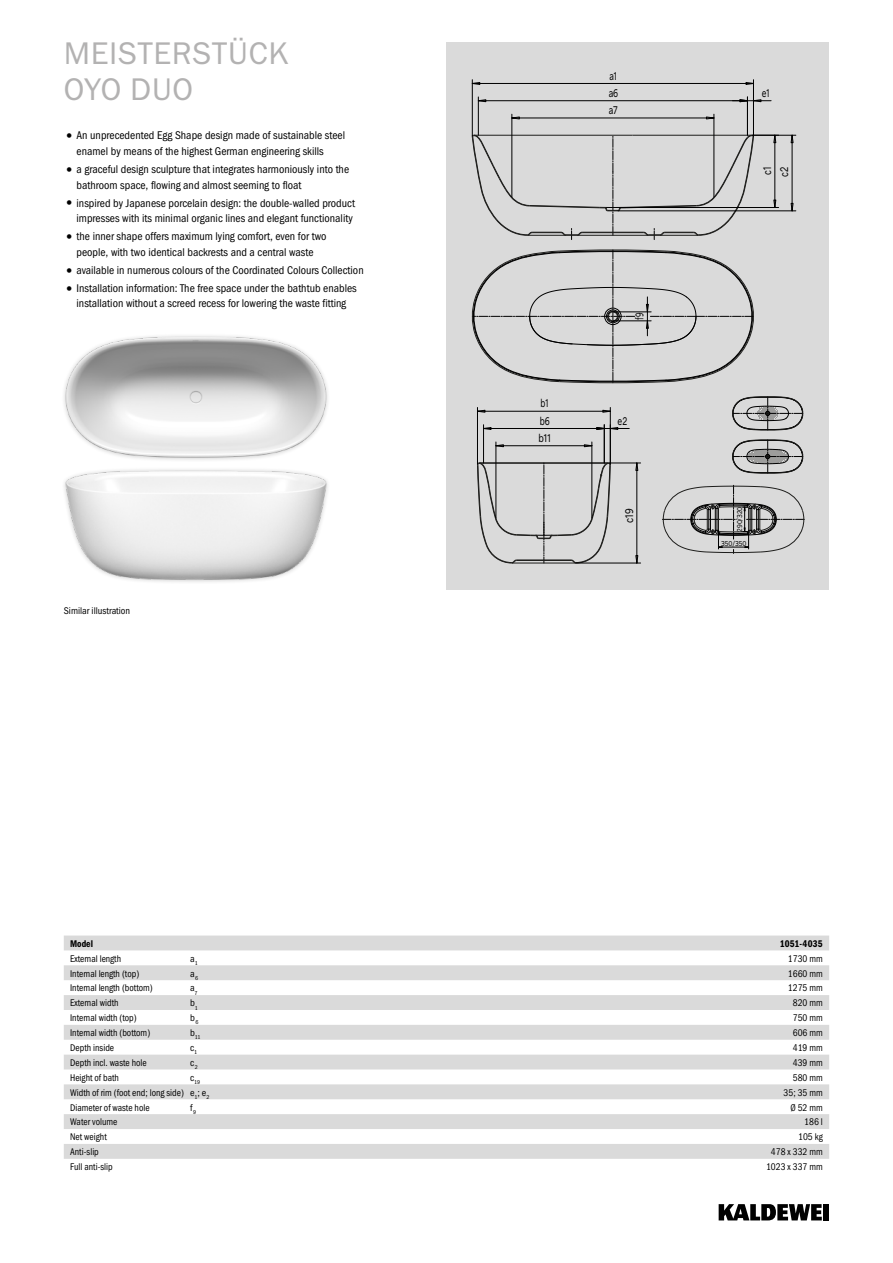
<style>
.page{position:relative;width:893px;height:1263px;background:#fff}
.page>*{position:absolute;margin:0;border:0;box-sizing:border-box;transform-origin:0 0}
.t1{font:31.5px/36px "Franklin Gothic ITC";letter-spacing:.02em;color:#b3b2b2}
.t2{font:11.55px/17.2px "Franklin Gothic ATF";color:#000;scale:.71 1}
.t3{font:11.55px "Franklin Gothic ATF";color:#000;scale:.72 1}
.t4{font:11.55px/17.2px "Franklin Gothic ATF";color:#000;scale:.77 1}
.t5{font:11.55px "Franklin Gothic ATF";color:#000;scale:.82 1}
.t6{font:11.55px "Franklin Gothic ATF";color:#000;scale:.78 1}
.t7{font:11.55px "Franklin Gothic ATF";color:#000;scale:.65 1}
.t8{font:11.25px/15.8px "Franklin Gothic Cond ITC";color:#000}
.t9{font:9.75px "Franklin Gothic Cond ITC";color:#000;scale:.95 1}
.t10{font:9.75px "Franklin Gothic Cond ITC";color:#000}
.t11{font:600 9.75px "Franklin Gothic Cond ITC";letter-spacing:.005em;color:#000;scale:.95 1}
.t12{font:7.35px "Franklin Gothic ATF";color:#000;scale:.85 1}
.t13{font:5.7px "Franklin Gothic Cond ITC";color:#000}
.s1{font-size:15.75px}
</style>
<div class="page">
<div style="left:824px;top:1204px;width:5px;height:16px;background:#000"></div>
<svg style="left:719px;top:1204px;width:103px;height:16px"></svg>
<div style="left:446px;top:43px;width:383px;height:547px;background:#dadada"></div>
<hr style="left:512px;top:563px;width:64px;height:1px;background:#1d1d1b">
<svg style="left:477px;top:462px;width:134px;height:101px"></svg>
<svg style="left:732px;top:440px;width:71px;height:33px"></svg>
<svg style="left:732px;top:396px;width:71px;height:34px"></svg>
<hr style="left:512px;top:118px;width:202px;height:1px;background:#000">
<hr style="left:512px;top:114px;width:1px;height:83px;background:#000">
<hr style="left:714px;top:114px;width:1px;height:83px;background:#000">
<hr style="left:478px;top:100px;width:269px;height:1px;background:#000">
<hr style="left:478px;top:97px;width:1px;height:38px;background:#000">
<svg style="left:478px;top:99px;width:8px;height:3px"></svg>
<hr style="left:747px;top:97px;width:1px;height:38px;background:#000">
<svg style="left:732px;top:99px;width:39px;height:3px"></svg>
<hr style="left:472px;top:83px;width:281px;height:1px;background:#000">
<hr style="left:753px;top:80px;width:1px;height:56px;background:#000">
<hr style="left:472px;top:80px;width:1px;height:56px;background:#000">
<svg style="left:746px;top:82px;width:7px;height:3px"></svg>
<svg style="left:472px;top:82px;width:8px;height:3px"></svg>
<svg style="left:472px;top:135px;width:307px;height:105px"></svg>
<hr style="left:792px;top:135px;width:1px;height:76px;background:#000">
<hr style="left:618px;top:211px;width:178px;height:1px;background:#000">
<hr style="left:752px;top:135px;width:44px;height:1px;background:#000">
<hr style="left:637px;top:463px;width:1px;height:100px;background:#000">
<hr style="left:576px;top:563px;width:65px;height:1px;background:#000">
<hr style="left:609px;top:463px;width:32px;height:1px;background:#000">
<svg style="left:635px;top:555px;width:3px;height:8px"></svg>
<svg style="left:635px;top:463px;width:3px;height:8px"></svg>
<hr style="left:496px;top:445px;width:96px;height:1px;background:#000">
<hr style="left:496px;top:442px;width:1px;height:76px;background:#000">
<hr style="left:592px;top:442px;width:1px;height:76px;background:#000">
<svg style="left:496px;top:444px;width:8px;height:3px"></svg>
<svg style="left:584px;top:444px;width:8px;height:3px"></svg>
<hr style="left:477px;top:411px;width:133px;height:1px;background:#000">
<hr style="left:477px;top:407px;width:1px;height:57px;background:#000">
<hr style="left:610px;top:407px;width:1px;height:57px;background:#000">
<hr style="left:483px;top:428px;width:121px;height:1px;background:#000">
<hr style="left:483px;top:425px;width:1px;height:38px;background:#000">
<hr style="left:604px;top:425px;width:1px;height:38px;background:#000">
<svg style="left:484px;top:427px;width:7px;height:3px"></svg>
<svg style="left:596px;top:427px;width:33px;height:3px"></svg>
<svg style="left:471px;top:250px;width:283px;height:133px"></svg>
<svg style="left:662px;top:485px;width:143px;height:68px"></svg>
<img style="left:64px;top:336px;width:264px;height:246px">
<svg style="left:64px;top:935px;width:765px;height:224px;fill:#dbdbdb"></svg>
<h1 class="t1" style="left:64px;top:35px;width:226px">MEISTERSTÜCK<br>OYO DUO</h1>
<p class="t8" style="left:77px;top:128px;width:270px;text-indent:-13px"><span class="s1">•</span> An unprecedented Egg Shape design made of sustainable steel enamel by means of the highest German engineering skills</p>
<p class="t8" style="left:77px;top:161px;width:274px;text-indent:-13px"><span class="s1">•</span> a graceful design sculpture that integrates harmoniously into the bathroom space, flowing and almost seeming to float</p>
<p class="t8" style="left:64px;top:195px;width:293px;text-align:right"><span class="s1">•</span> inspired by Japanese porcelain design: the double-walled product impresses with its minimal organic lines and elegant functionality</p>
<p class="t8" style="left:64px;top:229px;width:264px;text-align:center"><span class="s1">•</span> the inner shape offers maximum lying comfort, even for two people, with two identical backrests and a central waste</p>
<p class="t8" style="left:64px;top:262px;width:301px"><span class="s1">•</span> available in numerous colours of the Coordinated Colours Collection</p>
<p class="t8" style="left:64px;top:280px;width:294px;text-align:center"><span class="s1">•</span> Installation information: The free space under the bathtub enables installation without a screed recess for lowering the waste fitting</p>
<p class="t10" style="left:64px;top:605px;width:68px">Similar illustration</p>
<p class="t2" style="left:540px;top:394px;width:16px">b1 b6</p>
<p class="t6" style="left:538px;top:430px;width:18px">b11</p>
<p class="t2" style="left:609px;top:67px;width:13px">a1</p>
<p class="t3" style="left:609px;top:85px;width:15px">a6</p>
<p class="t2" style="left:762px;top:84px;width:13px">e1</p>
<p class="t3" style="left:609px;top:102px;width:14px">a7</p>
<p class="t7" style="left:632px;top:320px;width:13px;rotate:-90deg">f9</p>
<p class="t3" style="left:617px;top:413px;width:15px">e2</p>
<p class="t5" style="left:621px;top:523px;width:19px;rotate:-90deg">c19</p>
<p class="t4" style="left:758px;top:177px;width:15px;rotate:-90deg">c1 c2</p>
<p class="t12" style="left:735px;top:532px;width:31px;rotate:-90deg">290/320</p>
<p class="t12" style="left:721px;top:538px;width:31px">350/350</p>
<p class="t11" style="left:70px;top:938px;width:26px">Model</p>
<p class="t11" style="left:780px;top:938px;width:47px">1051-4035</p>
<p class="t9" style="left:70px;top:953px;width:55px">External length</p>
<p class="t10" style="left:190px;top:953px;width:9px">a<sub>1</sub></p>
<p class="t9" style="left:788px;top:953px;width:38px">1730 mm</p>
<p class="t9" style="left:70px;top:967px;width:74px">Internal length (top)</p>
<p class="t10" style="left:190px;top:967px;width:9px">a<sub>6</sub></p>
<p class="t9" style="left:788px;top:967px;width:38px">1660 mm</p>
<p class="t9" style="left:70px;top:982px;width:89px">Internal length (bottom)</p>
<p class="t10" style="left:190px;top:982px;width:9px">a<sub>7</sub></p>
<p class="t9" style="left:788px;top:982px;width:38px">1275 mm</p>
<p class="t9" style="left:70px;top:997px;width:52px">External width</p>
<p class="t10" style="left:190px;top:997px;width:9px">b<sub>1</sub></p>
<p class="t9" style="left:793px;top:997px;width:33px">820 mm</p>
<p class="t9" style="left:70px;top:1012px;width:72px">Internal width (top)</p>
<p class="t10" style="left:190px;top:1012px;width:10px">b<sub>6</sub></p>
<p class="t9" style="left:793px;top:1012px;width:33px">750 mm</p>
<p class="t9" style="left:70px;top:1027px;width:86px">Internal width (bottom)</p>
<p class="t13" style="left:190px;top:1034px;width:12px"><sup>b</sup>11</p>
<p class="t9" style="left:793px;top:1027px;width:33px">606 mm</p>
<p class="t9" style="left:70px;top:1042px;width:48px">Depth inside</p>
<p class="t10" style="left:190px;top:1042px;width:8px">c<sub>1</sub></p>
<p class="t9" style="left:793px;top:1042px;width:33px">419 mm</p>
<p class="t9" style="left:70px;top:1057px;width:82px">Depth incl. waste hole</p>
<p class="t10" style="left:190px;top:1057px;width:9px">c<sub>2</sub></p>
<p class="t9" style="left:793px;top:1057px;width:33px">439 mm</p>
<p class="t9" style="left:70px;top:1072px;width:53px">Height of bath</p>
<p class="t13" style="left:190px;top:1079px;width:11px"><sup>c</sup>19</p>
<p class="t9" style="left:793px;top:1072px;width:33px">580 mm</p>
<p class="t9" style="left:70px;top:1087px;width:148px">Width of rim (foot end; long side) e<sub>1</sub>; e<sub>2</sub></p>
<p class="t9" style="left:784px;top:1087px;width:43px">35; 35 mm</p>
<p class="t9" style="left:70px;top:1101px;width:85px">Diameter of waste hole</p>
<p class="t10" style="left:190px;top:1101px;width:7px">f<sub>9</sub></p>
<p class="t9" style="left:790px;top:1101px;width:36px">Ø 52 mm</p>
<p class="t9" style="left:70px;top:1116px;width:51px">Water volume</p>
<p class="t9" style="left:804px;top:1116px;width:21px">186 l</p>
<p class="t9" style="left:70px;top:1131px;width:40px">Net weight</p>
<p class="t9" style="left:798px;top:1131px;width:27px">105 kg</p>
<p class="t9" style="left:70px;top:1146px;width:32px">Anti-slip</p>
<p class="t9" style="left:771px;top:1146px;width:56px">478 x 332 mm</p>
<p class="t9" style="left:70px;top:1161px;width:46px">Full anti-slip</p>
<p class="t9" style="left:766px;top:1161px;width:61px">1023 x 337 mm</p>
</div>
